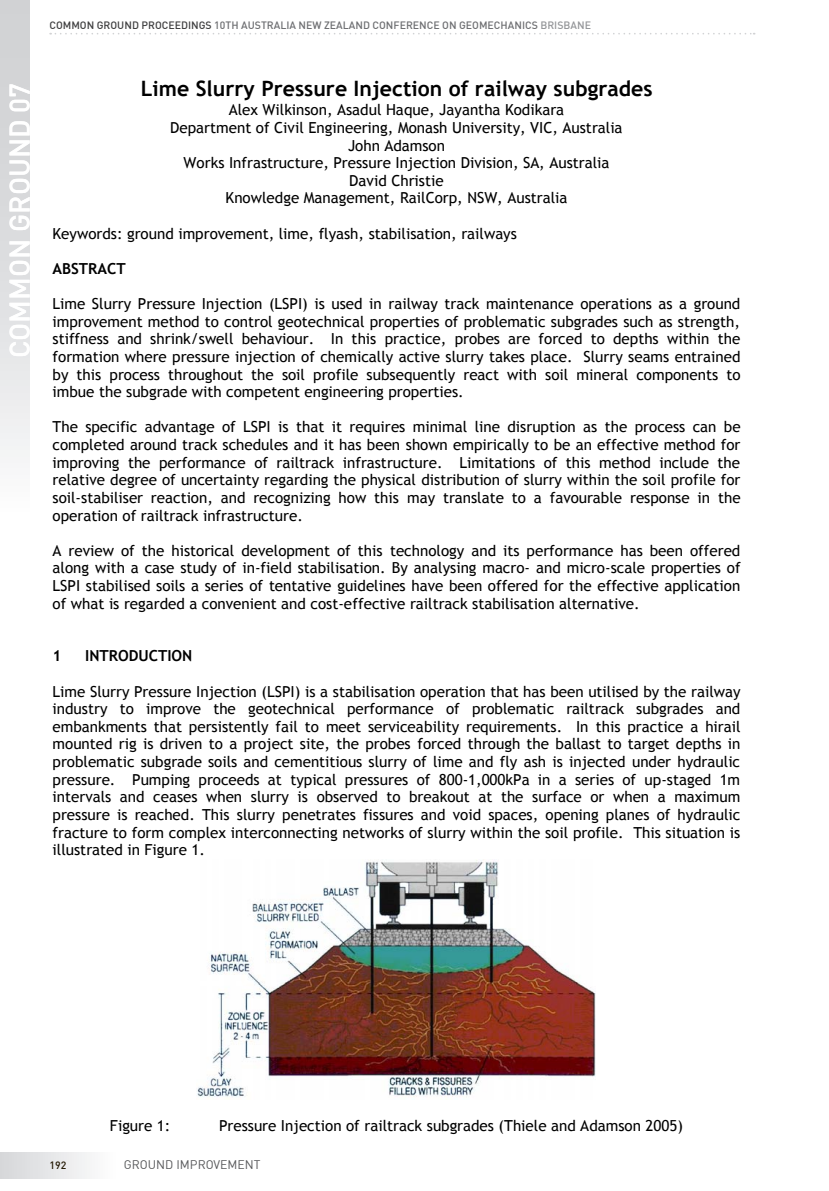
<style>
.page{position:relative;width:829px;height:1191px;background:#fff}
.page>*{position:absolute;margin:0;border:0;box-sizing:border-box;transform-origin:0 0}
.t1{font:500 28px "DIN";color:#fff}
.t2{font:700 21.18px "Trebuchet MS";color:#000}
.t3{font:15.22px/17.7px "Trebuchet MS";color:#000;text-align:justify}
.t4{font:700 15.22px "Trebuchet MS";color:#000}
.t5{font:12.25px "DIN";color:#57585a}
.t6{font:500 10.5px "DIN";color:#6d6e71}
.t7{font:500 10.5px "DIN";color:#251a05}
.s1{color:#3e3e3f}
.s2{color:#939598}
</style>
<div class="page">
<div style="left:0;top:1152px;width:117px;height:26px;background:linear-gradient(to right,#d5d6d9,#fefefe)"></div>
<svg style="left:50px;top:33px;width:704px;height:2px"></svg>
<div style="left:0;top:0;width:29px;height:516px;background:linear-gradient(to bottom,#caccce,#f7f7f8)"></div>
<img style="left:197px;top:860px;width:398px;height:237px">
<p class="t6" style="left:49px;top:19px;width:543px"><span class="s1">COMMON GROUND PROCEEDINGS</span> 10TH AUSTRALIA NEW ZEALAND CONFERENCE ON GEOMECHANICS <span class="s2">BRISBANE</span></p>
<h1 class="t1" style="left:2px;top:358px;width:277px;rotate:-90deg">COMMON GROUND 07</h1>
<h2 class="t2" style="left:141px;top:80px;width:513px">Lime Slurry Pressure Injection of railway subgrades</h2>
<p class="t3" style="left:170px;top:103px;width:454px;text-align:center">Alex Wilkinson, Asadul Haque, Jayantha Kodikara<br>Department of Civil Engineering, Monash University, VIC, Australia John Adamson<br>Works Infrastructure, Pressure Injection Division, SA, Australia David Christie<br>Knowledge Management, RailCorp, NSW, Australia</p>
<p class="t3" style="left:53px;top:226px;width:466px">Keywords: ground improvement, lime, flyash, stabilisation, railways</p>
<p class="t4" style="left:53px;top:262px;width:75px">ABSTRACT</p>
<p class="t3" style="left:53px;top:296px;width:689px">Lime Slurry Pressure Injection (LSPI) is used in railway track maintenance operations as a ground improvement method to control geotechnical properties of problematic subgrades such as strength, stiffness and shrink/swell behaviour. In this practice, probes are forced to depths within the formation where pressure injection of chemically active slurry takes place. Slurry seams entrained by this process throughout the soil profile subsequently react with soil mineral components to imbue the subgrade with competent engineering properties.</p>
<p class="t3" style="left:53px;top:419px;width:689px">The specific advantage of LSPI is that it requires minimal line disruption as the process can be completed around track schedules and it has been shown empirically to be an effective method for improving the performance of railtrack infrastructure. Limitations of this method include the relative degree of uncertainty regarding the physical distribution of slurry within the soil profile for soil-stabiliser reaction, and recognizing how this may translate to a favourable response in the operation of railtrack infrastructure.</p>
<p class="t3" style="left:53px;top:543px;width:689px">A review of the historical development of this technology and its performance has been offered along with a case study of in-field stabilisation. By analysing macro- and micro-scale properties of LSPI stabilised soils a series of tentative guidelines have been offered for the effective application of what is regarded a convenient and cost-effective railtrack stabilisation alternative.</p>
<p class="t4" style="left:53px;top:650px;width:10px">1</p>
<p class="t4" style="left:85px;top:650px;width:109px">INTRODUCTION</p>
<p class="t3" style="left:53px;top:684px;width:689px">Lime Slurry Pressure Injection (LSPI) is a stabilisation operation that has been utilised by the railway industry to improve the geotechnical performance of problematic railtrack subgrades and embankments that persistently fail to meet serviceability requirements. In this practice a hirail mounted rig is driven to a project site, the probes forced through the ballast to target depths in problematic subgrade soils and cementitious slurry of lime and fly ash is injected under hydraulic pressure. Pumping proceeds at typical pressures of 800-1,000kPa in a series of up-staged 1m intervals and ceases when slurry is observed to breakout at the surface or when a maximum pressure is reached. This slurry penetrates fissures and void spaces, opening planes of hydraulic fracture to form complex interconnecting networks of slurry within the soil profile. This situation is illustrated in Figure 1.</p>
<p class="t3" style="left:110px;top:1117px;width:62px">Figure 1:</p>
<p class="t3" style="left:219px;top:1117px;width:465px">Pressure Injection of railtrack subgrades (Thiele and Adamson 2005)</p>
<p class="t7" style="left:49px;top:1159px;width:18px">192</p>
<p class="t5" style="left:124px;top:1157px;width:138px">GROUND IMPROVEMENT</p>
</div>
